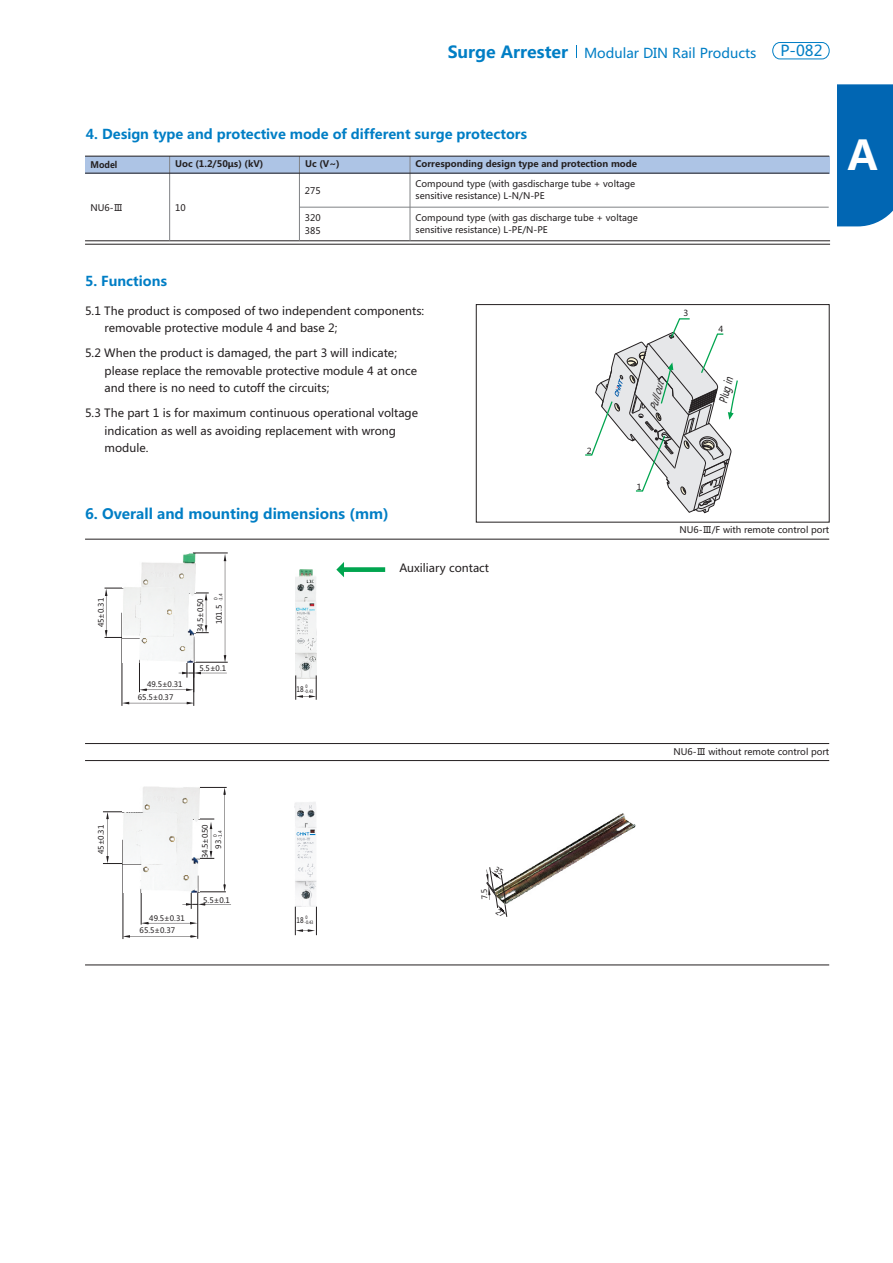
<style>
.page{position:relative;width:893px;height:1263px;background:#fff}
.page>*{position:absolute;margin:0;border:0;box-sizing:border-box;transform-origin:0 0}
.t1{font:700 40.5px "Microsoft Ya Hei";color:#fff}
.t2{font:700 16.5px "Microsoft Ya Hei";color:#007ec5}
.t3{font:15px "Microsoft Ya Hei";color:#007ec5}
.t4{font:700 14.25px "Microsoft Ya Hei";color:#007ec5}
.t5{font:700 13.5px "Microsoft Ya Hei";color:#007ec5}
.t6{font:13.5px "Microsoft Ya Hei";color:#007ec5}
.t7{font:11.25px/17.4px "Microsoft Ya Hei";color:#231f20}
.t8{font:italic 11.1px "Microsoft Ya Hei";color:#231f20;scale:.72 1}
.t9{font:italic 10.05px "Microsoft Ya Hei";color:#231f20;scale:.82 1}
.t10{font:9px/11.9px "Microsoft Ya Hei";color:#231f20}
.t11{font:700 9px "Microsoft Ya Hei";color:#231f20}
.t12{font:700 9px "Microsoft Ya Hei";color:#231f20;scale:.92 1}
.t13{font:8.25px "Microsoft Ya Hei";color:#231f20}
.t14{font:7.5px/12.9px "Microsoft Ya Hei";color:#231f20}
.t15{font:7.5px "Microsoft Ya Hei";color:#231f20;scale:.82 1}
.t16{font:4.5px/4.9px "Microsoft Ya Hei";color:#231f20;scale:.82 1}
.t17{font:4.5px/4.9px "Microsoft Ya Hei";color:#231f20}
</style>
<div class="page">
<img style="left:294px;top:802px;width:23px;height:105px">
<img style="left:299px;top:569px;width:14px;height:7px">
<img style="left:295px;top:576px;width:21px;height:99px">
<div style="left:85px;top:156px;width:744px;height:17px;background:#adc4e5"></div>
<hr style="left:85px;top:241px;width:745px;height:1px;background:#231f20">
<hr style="left:410px;top:156px;width:1px;height:85px;background:#808285">
<hr style="left:299px;top:156px;width:1px;height:85px;background:#808285">
<hr style="left:299px;top:207px;width:530px;height:1px;background:#808285">
<hr style="left:85px;top:244px;width:745px;height:1px;background:#231f20">
<div style="left:476px;top:304px;width:354px;height:219px;border:1px solid #231f20"></div>
<hr style="left:105px;top:588px;width:50px;height:1px;background:#231f20">
<hr style="left:105px;top:637px;width:52px;height:1px;background:#231f20">
<hr style="left:193px;top:553px;width:35px;height:1px;background:#231f20">
<hr style="left:194px;top:662px;width:34px;height:1px;background:#231f20">
<hr style="left:122px;top:613px;width:1px;height:93px;background:#231f20">
<hr style="left:194px;top:646px;width:1px;height:60px;background:#231f20">
<hr style="left:139px;top:650px;width:1px;height:42px;background:#231f20">
<hr style="left:187px;top:633px;width:1px;height:45px;background:#231f20">
<svg style="left:105px;top:589px;width:2px;height:48px"></svg>
<svg style="left:224px;top:554px;width:2px;height:108px"></svg>
<svg style="left:195px;top:593px;width:14px;height:40px"></svg>
<svg style="left:140px;top:688px;width:53px;height:3px"></svg>
<svg style="left:122px;top:702px;width:72px;height:2px"></svg>
<svg style="left:179px;top:672px;width:48px;height:2px"></svg>
<img style="left:122px;top:553px;width:73px;height:109px">
<svg style="left:295px;top:675px;width:22px;height:25px"></svg>
<hr style="left:103px;top:811px;width:54px;height:1px;background:#231f20">
<hr style="left:103px;top:863px;width:56px;height:1px;background:#231f20">
<hr style="left:123px;top:839px;width:1px;height:100px;background:#231f20">
<hr style="left:141px;top:879px;width:1px;height:45px;background:#231f20">
<hr style="left:197px;top:875px;width:1px;height:64px;background:#231f20">
<hr style="left:191px;top:861px;width:1px;height:48px;background:#231f20">
<svg style="left:106px;top:812px;width:3px;height:51px"></svg>
<svg style="left:200px;top:787px;width:27px;height:105px"></svg>
<svg style="left:141px;top:922px;width:56px;height:2px"></svg>
<svg style="left:123px;top:935px;width:75px;height:3px"></svg>
<svg style="left:182px;top:903px;width:49px;height:3px"></svg>
<img style="left:123px;top:786px;width:77px;height:106px">
<svg style="left:295px;top:907px;width:22px;height:28px"></svg>
<img style="left:507px;top:813px;width:129px;height:91px">
<svg style="left:336px;top:562px;width:49px;height:15px"></svg>
<hr style="left:85px;top:539px;width:744px;height:1px;background:#231f20">
<hr style="left:85px;top:743px;width:744px;height:1px;background:#231f20">
<hr style="left:85px;top:760px;width:744px;height:1px;background:#231f20">
<hr style="left:85px;top:964px;width:744px;height:1px;background:#231f20">
<div style="left:837px;top:84px;width:56px;height:142px;background:#0166b3"></div>
<div style="left:772px;top:42px;width:57px;height:17px;border:1px solid #007ec5;border-radius:8px"></div>
<svg style="left:576px;top:45px;width:1px;height:13px"></svg>
<hr style="left:169px;top:156px;width:1px;height:85px;background:#808285">
<hr style="left:85px;top:156px;width:744px;height:1px;background:#231f20">
<hr style="left:85px;top:173px;width:744px;height:1px;background:#231f20">
<svg style="left:585px;top:318px;width:153px;height:195px"></svg>
<svg style="left:486px;top:867px;width:21px;height:50px"></svg>
<h2 class="t2" style="left:448px;top:44px;width:122px">Surge Arrester</h2>
<p class="t6" style="left:584px;top:47px;width:174px">Modular DIN Rail Products</p>
<h3 class="t3" style="left:780px;top:44px;width:44px">P-082</h3>
<p class="t5" style="left:86px;top:128px;width:443px">4. Design type and protective mode of different surge protectors</p>
<p class="t11" style="left:416px;top:160px;width:223px">Corresponding design type and protection mode</p>
<p class="t10" style="left:305px;top:185px;width:17px">275</p>
<p class="t10" style="left:305px;top:211px;width:17px;line-height:13.6px">320<br>385</p>
<p class="t10" style="left:416px;top:213px;width:224px">Compound type (with gas discharge tube + voltage sensitive resistance) L-PE/N-PE</p>
<p class="t12" style="left:91px;top:161px;width:31px">Model</p>
<p class="t11" style="left:175px;top:160px;width:90px">Uoc (1.2/50μs) (kV)</p>
<p class="t10" style="left:91px;top:203px;width:34px">NU6-Ⅲ</p>
<p class="t10" style="left:175px;top:202px;width:12px">10</p>
<p class="t11" style="left:305px;top:160px;width:36px">Uc (V~)</p>
<p class="t10" style="left:416px;top:179px;width:221px">Compound type (with gasdischarge tube + voltage sensitive resistance) L-N/N-PE</p>
<p class="t5" style="left:85px;top:275px;width:84px">5. Functions</p>
<p class="t7" style="left:105px;top:303px;width:321px;text-indent:-20px">5.1 The product is composed of two independent components: removable protective module 4 and base 2;</p>
<p class="t7" style="left:105px;top:346px;width:314px;text-indent:-20px">5.2 When the product is damaged, the part 3 will indicate; please replace the removable protective module 4 at once and there is no need to cutoff the circuits;</p>
<p class="t7" style="left:105px;top:406px;width:315px;text-indent:-20px">5.3 The part 1 is for maximum continuous operational voltage indication as well as avoiding replacement with wrong module.</p>
<p class="t4" style="left:85px;top:507px;width:305px">6. Overall and mounting dimensions (mm)</p>
<p class="t13" style="left:587px;top:447px;width:6px">2</p>
<p class="t9" style="left:649px;top:410px;width:37px;rotate:-76deg">Pull out</p>
<p class="t13" style="left:637px;top:483px;width:6px">1</p>
<p class="t17" style="left:214px;top:601px;width:10px;rotate:-90deg">0 -1.4</p>
<p class="t14" style="left:95px;top:627px;width:31px;rotate:-90deg">45±0.31</p>
<p class="t14" style="left:213px;top:624px;width:21px;rotate:-90deg">101.5</p>
<p class="t14" style="left:194px;top:632px;width:35px;rotate:-90deg">34.5±0.50</p>
<p class="t14" style="left:138px;top:679px;width:46px;text-indent:9px">49.5±0.31<br>65.5±0.37</p>
<p class="t14" style="left:199px;top:663px;width:28px">5.5±0.1</p>
<p class="t15" style="left:297px;top:686px;width:10px">18</p>
<p class="t16" style="left:304px;top:684px;width:12px">0 -0.43</p>
<p class="t7" style="left:399px;top:560px;width:91px">Auxiliary contact</p>
<p class="t13" style="left:683px;top:309px;width:6px">3</p>
<p class="t13" style="left:718px;top:326px;width:6px">4</p>
<p class="t8" style="left:718px;top:402px;width:38px;rotate:-76deg">Plug in</p>
<p class="t10" style="left:679px;top:525px;width:151px">NU6-Ⅲ/F with remote control port</p>
<h1 class="t1" style="left:847px;top:137px;width:32px">A</h1>
<p class="t10" style="left:673px;top:746px;width:157px">NU6-Ⅲ without remote control port</p>
<p class="t14" style="left:95px;top:854px;width:31px;rotate:-90deg">45±0.31</p>
<p class="t14" style="left:140px;top:912px;width:47px;text-indent:10px">49.5±0.31<br>65.5±0.37</p>
<p class="t14" style="left:199px;top:858px;width:35px;rotate:-90deg">34.5±0.50</p>
<p class="t17" style="left:213px;top:839px;width:10px;rotate:-90deg">0 -1.4</p>
<p class="t14" style="left:212px;top:849px;width:10px;rotate:-90deg">93</p>
<p class="t14" style="left:203px;top:894px;width:28px">5.5±0.1</p>
<p class="t15" style="left:297px;top:917px;width:10px">18</p>
<p class="t16" style="left:304px;top:915px;width:12px">0 -0.43</p>
</div>
